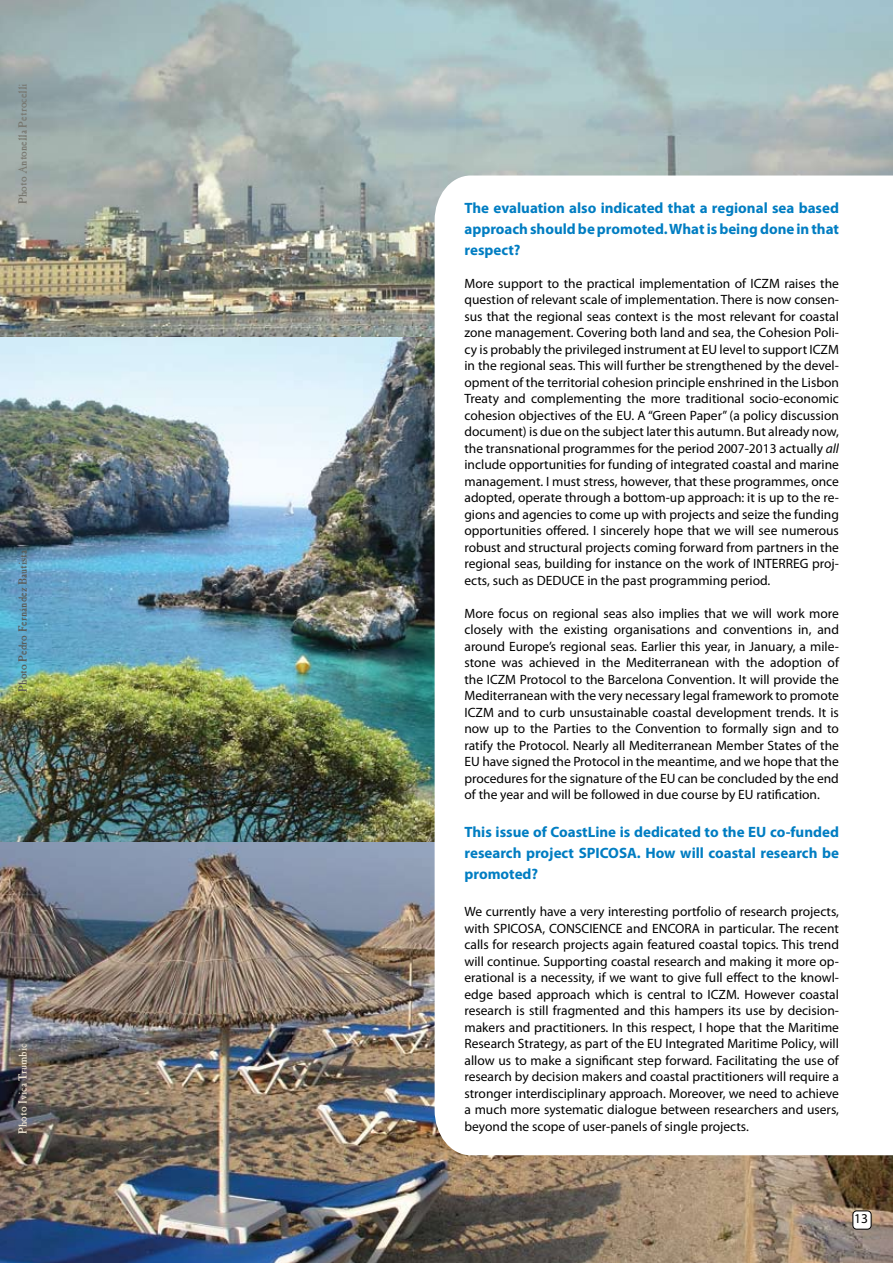
<style>
.page{position:relative;width:893px;height:1263px;background:#fff}
.page>*{position:absolute;margin:0;border:0;box-sizing:border-box;transform-origin:0 0}
.t1{font:700 15px/21px "Myriad Pro";color:#007dc2;text-align:justify}
.t2{font:13.5px/16.5px "Myriad Pro";color:#000;text-align:justify}
.t3{font:12px "Casablanca Antique";color:#5a5853}
.t4{font:12px "Casablanca Antique";color:#77766e}
.t5{font:12px "Casablanca Antique";color:#f0e5d3}
.s1{font-style:italic}
</style>
<div class="page">
<img style="left:0;top:0;width:893px;height:338px">
<img style="left:1px;top:338px;width:434px;height:505px">
<img style="left:0;top:843px;width:893px;height:420px">
<div style="left:853px;top:1211px;width:18px;height:18px;background:#fff;border-radius:4px"></div>
<div style="left:853px;top:1211px;width:18px;height:18px;border:1px solid #000;border-radius:4px"></div>
<svg style="left:435px;top:176px;width:458px;height:979px"></svg>
<p class="t4" style="left:16px;top:204px;width:122px;rotate:-90deg">Photo Antonella Petrocelli</p>
<p class="t3" style="left:16px;top:692px;width:143px;rotate:-90deg">Photo Pedro Fernández Bautista</p>
<p class="t5" style="left:16px;top:1134px;width:92px;rotate:-90deg">Photo Ivica Trumbic</p>
<p class="t1" style="left:464px;top:197px;width:376px">The evaluation also indicated that a regional sea based approach should be promoted. What is being done in that respect?</p>
<p class="t2" style="left:464px;top:275px;width:376px">More support to the practical implementation of ICZM raises the question of relevant scale of implementation. There is now consen&shy;sus that the regional seas context is the most relevant for coastal zone management. Covering both land and sea, the Cohesion Poli&shy;cy is probably the privileged instrument at EU level to support ICZM in the regional seas. This will further be strengthened by the devel&shy;opment of the territorial cohesion principle enshrined in the Lisbon Treaty and complementing the more traditional socio-economic cohesion objectives of the EU. A “Green Paper” (a policy discussion document) is due on the subject later this autumn. But already now, the transnational programmes for the period 2007-2013 actually <span class="s1">all </span>include opportunities for funding of integrated coastal and marine management. I must stress, however, that these programmes, once adopted, operate through a bottom-up approach: it is up to the re&shy;gions and agencies to come up with projects and seize the funding opportunities offered. I sincerely hope that we will see numerous robust and structural projects coming forward from partners in the regional seas, building for instance on the work of INTERREG proj&shy;ects, such as DEDUCE in the past programming period.</p>
<p class="t2" style="left:464px;top:605px;width:376px">More focus on regional seas also implies that we will work more closely with the existing organisations and conventions in, and around Europe’s regional seas. Earlier this year, in January, a mile&shy;stone was achieved in the Mediterranean with the adoption of the ICZM Protocol to the Barcelona Convention. It will provide the Mediterranean with the very necessary legal framework to promote ICZM and to curb unsustainable coastal development trends. It is now up to the Parties to the Convention to formally sign and to ratify the Protocol. Nearly all Mediterranean Member States of the EU have signed the Protocol in the meantime, and we hope that the procedures for the signature of the EU can be concluded by the end of the year and will be followed in due course by EU ratification.</p>
<p class="t1" style="left:464px;top:821px;width:376px">This issue of CoastLine is dedicated to the EU co-funded research project SPICOSA. How will coastal research be promoted?</p>
<p class="t2" style="left:464px;top:903px;width:376px">We currently have a very interesting portfolio of research projects, with SPICOSA, CONSCIENCE and ENCORA in particular. The recent calls for research projects again featured coastal topics. This trend will continue. Supporting coastal research and making it more op&shy;erational is a necessity, if we want to give full effect to the knowl&shy;edge based approach which is central to ICZM. However coastal research is still fragmented and this hampers its use by decision&shy;makers and practitioners. In this respect, I hope that the Maritime Research Strategy, as part of the EU Integrated Maritime Policy, will allow us to make a significant step forward. Facilitating the use of research by decision makers and coastal practitioners will require a stronger interdisciplinary approach. Moreover, we need to achieve a much more systematic dialogue between researchers and users, beyond the scope of user-panels of single projects.</p>
<p class="t2" style="left:854px;top:1210px;width:15px">13</p>
</div>
